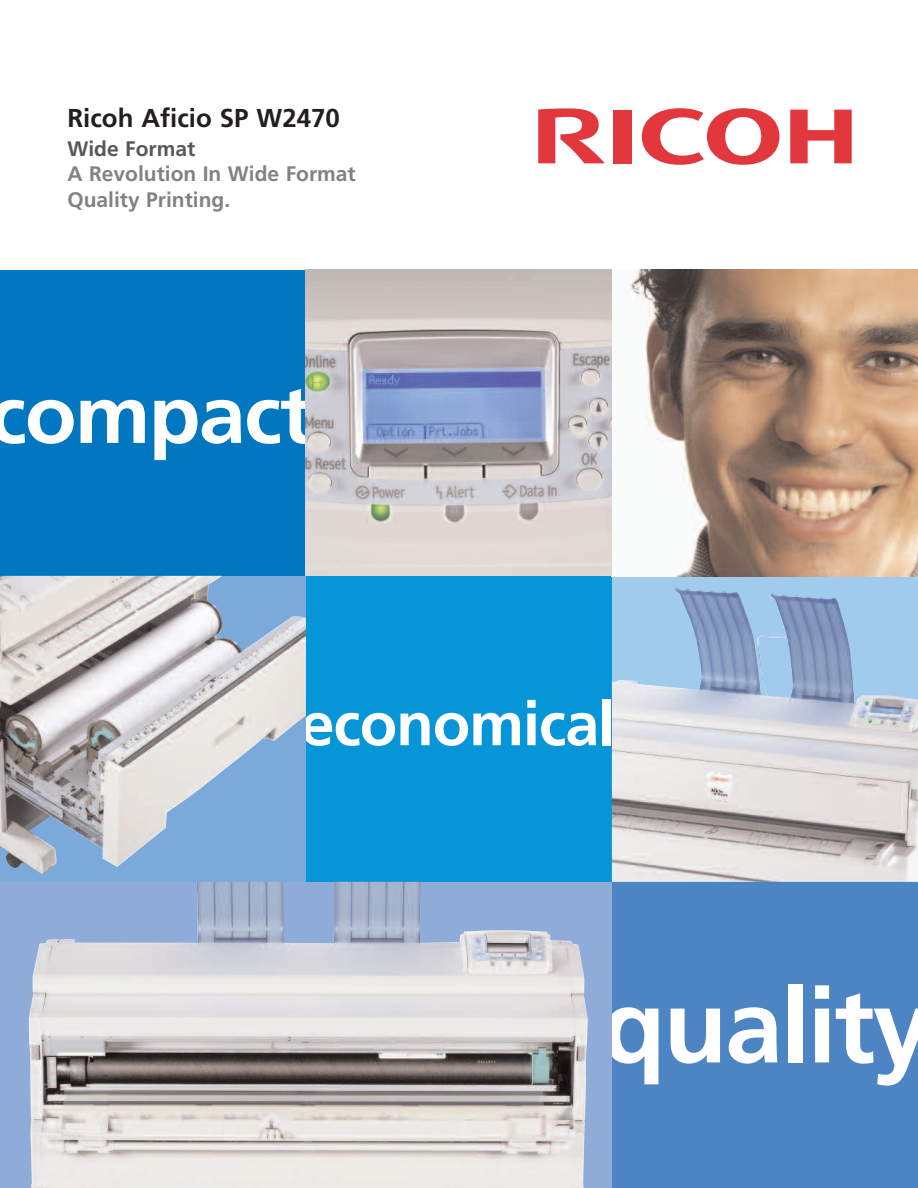
<style>
.page{position:relative;width:918px;height:1188px;background:#fff}
.page>*{position:absolute;margin:0;border:0;box-sizing:border-box;transform-origin:0 0}
.t1{font:700 104.55px "Frutiger";letter-spacing:-.02em;color:#fff}
.t2{font:700 81.75px "Frutiger";letter-spacing:-.02em;color:#fff;scale:1.04 1}
.t3{font:700 61.5px "Frutiger";letter-spacing:-.015em;color:#fff}
.t4{font:700 25.8px "Frutiger";color:#231f20}
.t5{font:700 21px/25.5px "Frutiger";color:#808285}
.t6{font:700 21px "Frutiger";color:#57585a}
</style>
<div class="page">
<div style="left:306px;top:576px;width:306px;height:307px;background:#0696d7"></div>
<div style="left:612px;top:576px;width:306px;height:306px;background:#a1cbec"></div>
<img style="left:612px;top:588px;width:306px;height:294px">
<div style="left:0;top:270px;width:306px;height:306px;background:#0077c0"></div>
<svg style="left:642px;top:108px;width:138px;height:57px"></svg>
<svg style="left:790px;top:110px;width:62px;height:53px"></svg>
<div style="left:613px;top:110px;width:18px;height:53px;background:#e1373d"></div>
<svg style="left:538px;top:108px;width:67px;height:55px"></svg>
<div style="left:0;top:576px;width:306px;height:306px;background:#7ba9da"></div>
<img style="left:0;top:576px;width:306px;height:298px">
<div style="left:612px;top:882px;width:306px;height:306px;background:#4d84c4"></div>
<img style="left:306px;top:270px;width:612px;height:306px">
<div style="left:0;top:882px;width:612px;height:306px;background:#8fabd8"></div>
<img style="left:29px;top:882px;width:559px;height:306px">
<p class="t4" style="left:67px;top:108px;width:274px">Ricoh Aficio SP W2470</p>
<p class="t6" style="left:67px;top:140px;width:129px">Wide Format</p>
<p class="t5" style="left:67px;top:163px;width:290px">A Revolution In Wide Format<br>Quality Printing.</p>
<h2 class="t2" style="left:-11px;top:382px;width:313px">compact</h2>
<h3 class="t3" style="left:300px;top:699px;width:317px">economical</h3>
<h1 class="t1" style="left:602px;top:984px;width:331px">quality</h1>
</div>
